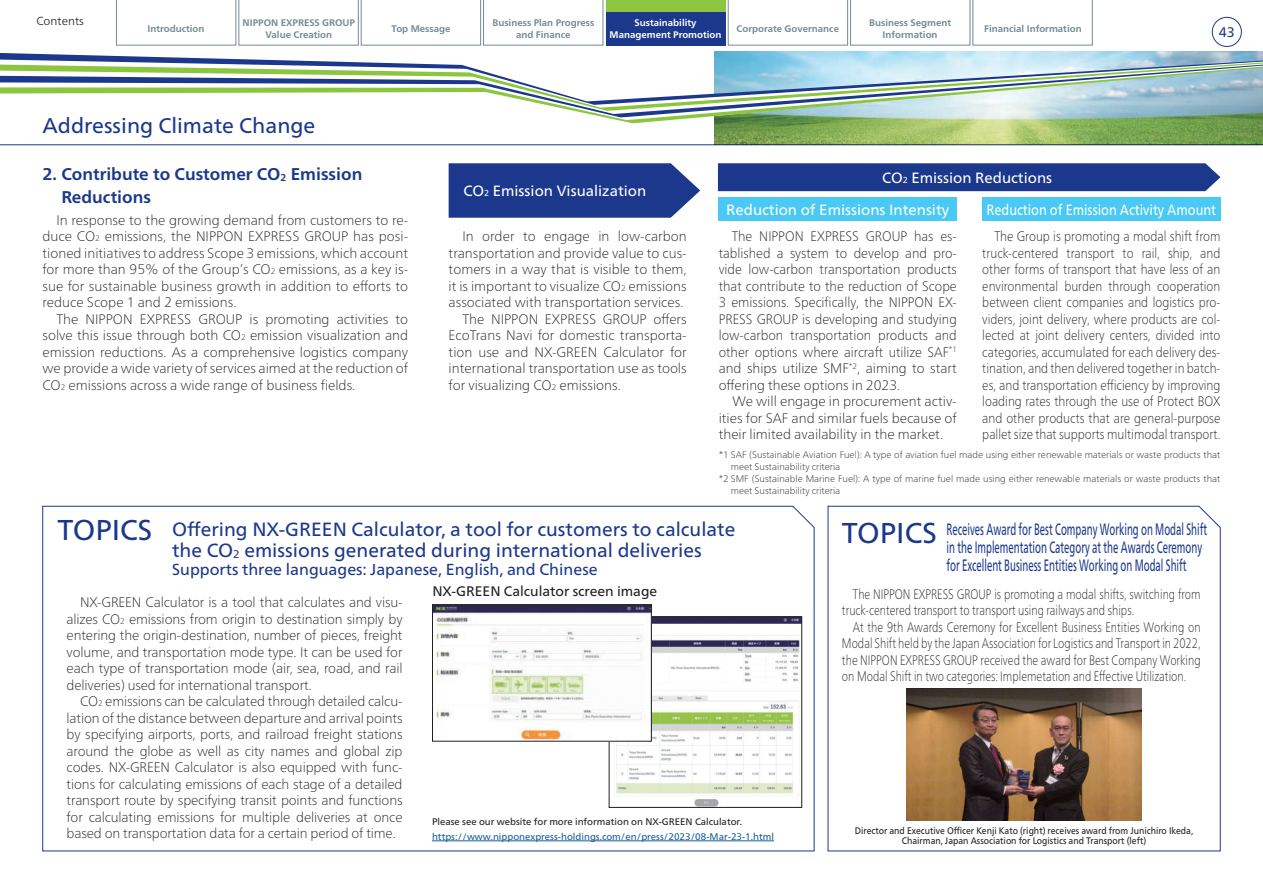
<style>
.page{position:relative;width:1263px;height:893px;background:#fff}
.page>*{position:absolute;margin:0;border:0;box-sizing:border-box;transform-origin:0 0}
.t1{font:28.65px "Frutiger Neue LT Pro";color:#1b388c}
.t2{font:21.3px "Frutiger Neue LT Pro";color:#1b388c}
.t3{font:19.2px/21px "Frutiger Neue LT Pro";color:#1b388c}
.t4{font:700 16.95px/22.4px "Frutiger Neue LT Pro";color:#1b388c}
.t5{font:16.5px/18px "Frutiger Neue LT Pro";color:#1b388c;scale:.58 1}
.t6{font:15.9px "Frutiger Neue LT Pro";color:#1b388c}
.t7{font:14.85px "Frutiger Neue LT Pro";color:#fff}
.t8{font:14.85px "Frutiger Neue LT Pro";color:#fff;scale:.85 1}
.t9{font:100 13.8px/16.5px "Frutiger Neue LT Pro";color:#231f20;text-align:justify}
.t10{font:100 13.8px/16.5px "Frutiger Neue LT Pro";color:#231f20;text-align:justify;scale:.87 1}
.t11{font:100 13.8px/16.5px "Frutiger Neue LT Pro";color:#231f20;scale:.79 1}
.t12{font:100 13.8px/16.5px "Frutiger Neue LT Pro";color:#231f20;text-align:justify;scale:.94 1}
.t13{font:13.8px "Frutiger Neue LT Pro";color:#231f20}
.t14{font:13.8px "Frutiger Neue LT Pro";color:#1b388c}
.t15{font:300 11.7px "Frutiger Neue LT Pro";color:#231f20}
.t16{font:100 9.6px/12px "Frutiger Neue LT Pro";color:#231f20}
.t17{font:700 9.6px/12px "Frutiger Neue LT Pro";color:#738a95;text-align:center}
.t18{font:9.6px/10.5px "Frutiger Neue LT Pro";color:#231f20;text-align:center;scale:.9 1}
.t19{font:9.6px "Frutiger Neue LT Pro";color:#175d9e}
.t20{font:9.6px "Frutiger Neue LT Pro";color:#231f20}
.t21{font:700 9.6px/12px "Frutiger Neue LT Pro";color:#fff;text-align:center}
.s1{font-size:9.9px}
.s2{font-size:8.1px}
.s3{font-size:8.7px}
.s4{font-size:11.1px}
</style>
<div class="page">
<svg style="left:42px;top:506px;width:772px;height:345px"></svg>
<svg style="left:828px;top:506px;width:393px;height:345px"></svg>
<img style="left:714px;top:51px;width:549px;height:94px">
<hr style="left:0;top:145px;width:1263px;height:1px;background:#1b388c">
<svg style="left:449px;top:163px;width:251px;height:55px;background:#2a4593"></svg>
<div style="left:718px;top:163px;width:502px;height:28px;background:#1b388c"></div>
<div style="left:719px;top:198px;width:238px;height:23px;background:#49c9f4"></div>
<div style="left:982px;top:198px;width:238px;height:23px;background:#49c9f4"></div>
<hr style="left:432px;top:841px;width:342px;height:1px;background:#175d9e">
<img style="left:611px;top:619px;width:189px;height:187px">
<div style="left:609px;top:617px;width:193px;height:191px;border:1px solid #231f20"></div>
<img style="left:434px;top:606px;width:215px;height:133px">
<div style="left:432px;top:604px;width:219px;height:137px;border:1px solid #231f20"></div>
<img style="left:907px;top:688px;width:234px;height:133px">
<svg style="left:603px;top:117px;width:660px;height:6px;background:#95b877"></svg>
<svg style="left:0;top:53px;width:1263px;height:12px"></svg>
<svg style="left:0;top:65px;width:1263px;height:52px"></svg>
<div style="left:1212px;top:17px;width:30px;height:30px;border:1px solid #1b388c;border-radius:50%"></div>
<div style="left:606px;top:0;width:119px;height:45px;background:#1b388c"></div>
<div style="left:606px;top:0;width:119px;height:11px;background:#8bc63e"></div>
<svg style="left:728px;top:0;width:364px;height:45px"></svg>
<svg style="left:116px;top:0;width:487px;height:45px"></svg>
<p class="t15" style="left:36px;top:14px;width:49px">Contents</p>
<p class="t17" style="left:147px;top:23px;width:59px">Introduction</p>
<p class="t17" style="left:243px;top:16px;width:114px">NIPPON EXPRESS GROUP<br>Value Creation</p>
<p class="t17" style="left:392px;top:23px;width:60px">Top Message</p>
<p class="t17" style="left:492px;top:16px;width:103px">Business Plan Progress and Finance</p>
<p class="t21" style="left:610px;top:16px;width:113px">Sustainability<br>Management Promotion</p>
<p class="t17" style="left:737px;top:23px;width:104px">Corporate Governance</p>
<p class="t17" style="left:869px;top:16px;width:84px">Business Segment<br>Information</p>
<p class="t17" style="left:984px;top:23px;width:99px">Financial Information</p>
<p class="t14" style="left:1219px;top:23px;width:18px">43</p>
<p class="t2" style="left:43px;top:112px;width:274px">Addressing Climate Change</p>
<p class="t4" style="left:61px;top:163px;width:302px;text-indent:-19px">2. Contribute to Customer CO<span class="s1">2</span> Emission<br>Reductions</p>
<p class="t9" style="left:43px;top:212px;width:367px;text-indent:14px">In response to the growing demand from customers to re&shy;duce CO<span class="s2">2</span> emissions, the NIPPON EXPRESS GROUP has posi&shy;tioned initiatives to address Scope 3 emissions, which account for more than 95% of the Group’s CO<span class="s2">2</span> emissions, as a key is&shy;sue for sustainable business growth in addition to efforts to reduce Scope 1 and 2 emissions.</p>
<p class="t9" style="left:43px;top:311px;width:367px;text-indent:14px">The NIPPON EXPRESS GROUP is promoting activities to solve this issue through both CO<span class="s2">2</span> emission visualization and emission reductions. As a comprehensive logistics company we provide a wide variety of services aimed at the reduction of CO<span class="s2">2</span> emissions across a wide range of business fields.</p>
<p class="t7" style="left:463px;top:182px;width:184px">CO<span class="s3">2</span> Emission Visualization</p>
<p class="t9" style="left:449px;top:228px;width:240px;text-indent:14px">In order to engage in low-carbon transportation and provide value to cus&shy;tomers in a way that is visible to them, it is important to visualize CO<span class="s2">2</span> emissions associated with transportation services.</p>
<p class="t9" style="left:449px;top:311px;width:240px;text-indent:14px">The NIPPON EXPRESS GROUP offers EcoTrans Navi for domestic transporta&shy;tion use and NX-GREEN Calculator for international transportation use as tools for visualizing CO<span class="s2">2</span> emissions.</p>
<p class="t7" style="left:882px;top:168px;width:172px">CO<span class="s3">2</span> Emission Reductions</p>
<p class="t7" style="left:726px;top:200px;width:224px">Reduction of Emissions Intensity</p>
<p class="t8" style="left:986px;top:200px;width:272px">Reduction of Emission Activity Amount</p>
<p class="t12" style="left:719px;top:228px;width:255px;text-indent:13px">The NIPPON EXPRESS GROUP has es&shy;tablished a system to develop and pro&shy;vide low-carbon transportation products that contribute to the reduction of Scope 3 emissions. Specifically, the NIPPON EX-PRESS GROUP is developing and studying low-carbon transportation products and other options where aircraft utilize SAF<sup>*1 </sup>and ships utilize SMF<sup>*2</sup>, aiming to start offering these options in 2023.</p>
<p class="t9" style="left:719px;top:393px;width:240px;text-indent:14px">We will engage in procurement activ&shy;ities for SAF and similar fuels because of their limited availability in the market.</p>
<p class="t10" style="left:982px;top:228px;width:275px;text-indent:12px">The Group is promoting a modal shift from truck-centered transport to rail, ship, and other forms of transport that have less of an environmental burden through cooperation between client companies and logistics pro&shy;viders, joint delivery, where products are col&shy;lected at joint delivery centers, divided into categories, accumulated for each delivery des&shy;tination, and then delivered together in batch&shy;es, and transportation efficiency by improving loading rates through the use of Protect BOX and other products that are general-purpose pallet size that supports multimodal transport.</p>
<p class="t16" style="left:731px;top:449px;width:491px;text-indent:-12px">*1 SAF (Sustainable Aviation Fuel): A type of aviation fuel made using either renewable materials or waste products that meet Sustainability criteria</p>
<p class="t16" style="left:731px;top:473px;width:491px;text-indent:-12px">*2 SMF (Sustainable Marine Fuel): A type of marine fuel made using either renewable materials or waste products that meet Sustainability criteria</p>
<p class="t1" style="left:57px;top:513px;width:96px">TOPICS</p>
<p class="t1" style="left:842px;top:516px;width:96px">TOPICS</p>
<p class="t3" style="left:172px;top:519px;width:565px">Offering NX-GREEN Calculator, a tool for customers to calculate the CO<span class="s4">2</span> emissions generated during international deliveries</p>
<p class="t6" style="left:172px;top:560px;width:427px">Supports three languages: Japanese, English, and Chinese</p>
<p class="t5" style="left:946px;top:519px;width:451px">Receives Award for Best Company Working on Modal Shift in the Implementation Category at the Awards Ceremony for Excellent Business Entities Working on Modal Shift</p>
<p class="t9" style="left:67px;top:594px;width:337px;text-indent:14px">NX-GREEN Calculator is a tool that calculates and visu&shy;alizes CO<span class="s2">2</span> emissions from origin to destination simply by entering the origin-destination, number of pieces, freight volume, and transportation mode type. It can be used for each type of transportation mode (air, sea, road, and rail deliveries) used for international transport.</p>
<p class="t9" style="left:67px;top:693px;width:337px;text-indent:14px">CO<span class="s2">2</span> emissions can be calculated through detailed calcu&shy;lation of the distance between departure and arrival points by specifying airports, ports, and railroad freight stations around the globe as well as city names and global zip codes. NX-GREEN Calculator is also equipped with func&shy;tions for calculating emissions of each stage of a detailed transport route by specifying transit points and functions for calculating emissions for multiple deliveries at once based on transportation data for a certain period of time.</p>
<p class="t13" style="left:432px;top:583px;width:226px">NX-GREEN Calculator screen image</p>
<p class="t11" style="left:842px;top:586px;width:455px;text-indent:11px">The NIPPON EXPRESS GROUP is promoting a modal shifts, switching from truck-centered transport to transport using railways and ships.</p>
<p class="t11" style="left:842px;top:619px;width:455px;text-align:justify;text-indent:11px">At the 9th Awards Ceremony for Excellent Business Entities Working on Modal Shift held by the Japan Association for Logistics and Transport in 2022, the NIPPON EXPRESS GROUP received the award for Best Company Working on Modal Shift in two categories: Implemetation and Effective Utilization.</p>
<p class="t20" style="left:432px;top:816px;width:312px">Please see our website for more information on NX-GREEN Calculator.</p>
<p class="t19" style="left:432px;top:831px;width:343px">https://www.nipponexpress-holdings.com/en/press/2023/08-Mar-23-1.html</p>
<p class="t18" style="left:855px;top:825px;width:377px">Director and Executive Officer Kenji Kato (right) receives award from Junichiro Ikeda,<br>Chairman, Japan Association for Logistics and Transport (left)</p>
</div>
